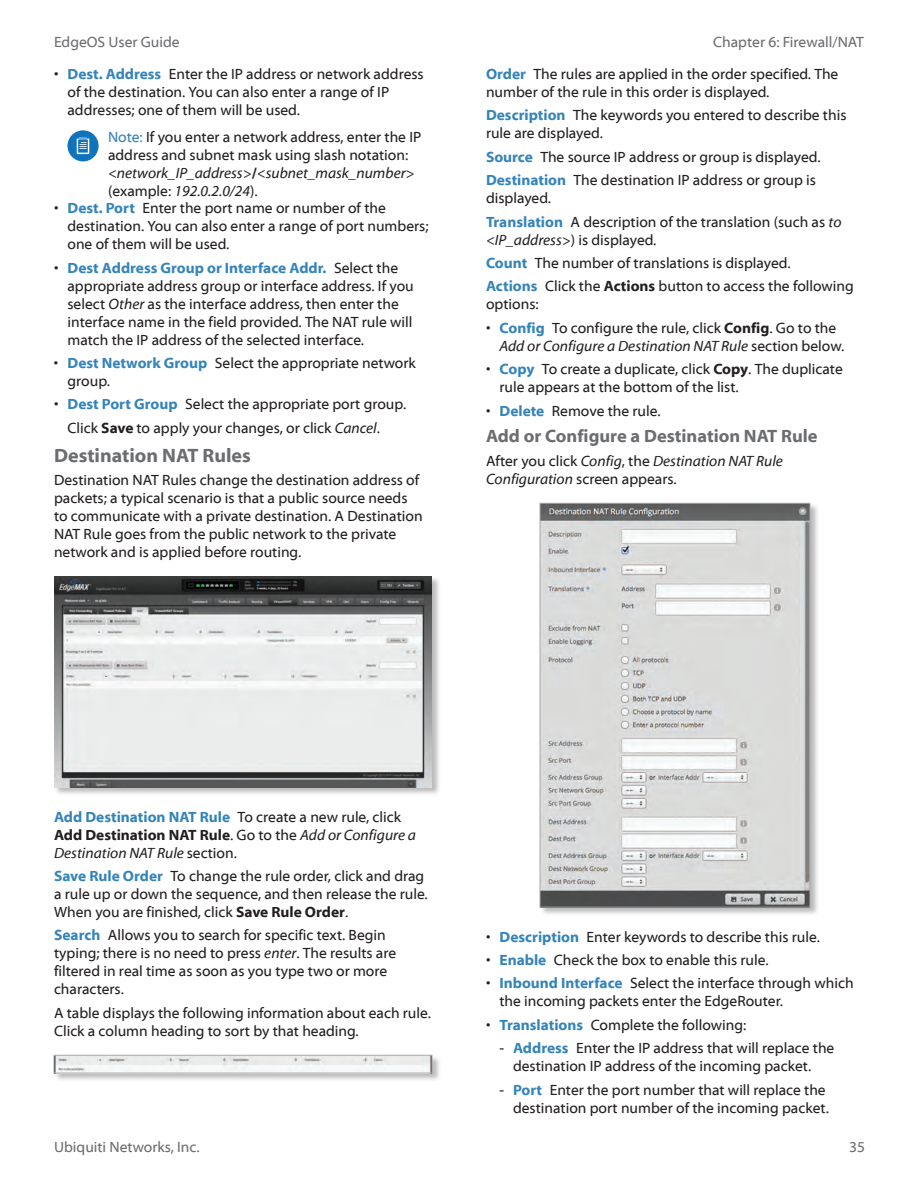
<style>
.page{position:relative;width:918px;height:1188px;background:#fff}
.page>*{position:absolute;margin:0;border:0;box-sizing:border-box;transform-origin:0 0}
.t1{font:700 19.5px "Myriad Web Pro";color:#6c6d70}
.t2{font:700 18px "Myriad Web Pro";color:#6c6d70}
.t3{font:15px/18px "Myriad Web Pro";color:#231f20}
.t4{font:italic 15px/18px "Myriad Web Pro";color:#231f20}
.t5{font:15px "Myriad Web Pro";color:#6c6d70}
.s1{font-weight:700;color:#3484ba}
.s2{color:#3484ba}
.s3{font-style:italic}
.s4{font-weight:700}
.s5{font-style:normal}
</style>
<div class="page">
<svg style="left:68px;top:130px;width:31px;height:31px"></svg>
<div style="left:54px;top:576px;width:387px;height:220px;background:#231f20;opacity:.3"></div>
<img style="left:54px;top:576px;width:378px;height:211px">
<div style="left:54px;top:1055px;width:387px;height:27px;background:#231f20;opacity:.3"></div>
<img style="left:56px;top:1057px;width:374px;height:14px">
<div style="left:54px;top:1055px;width:378px;height:18px;border:1px solid #a8a9ad"></div>
<div style="left:540px;top:503px;width:279px;height:413px;background:#231f20;opacity:.3"></div>
<img style="left:542px;top:505px;width:266px;height:400px">
<div style="left:540px;top:503px;width:270px;height:404px;border:1px solid #a8a9ad"></div>
<p class="t5" style="left:54px;top:34px;width:127px">EdgeOS User Guide</p>
<p class="t3" style="left:68px;top:65px;width:358px;text-indent:-14px">• <span class="s1">Dest. Address</span> Enter the IP address or network address of the destination. You can also enter a range of IP addresses; one of them will be used.</p>
<p class="t3" style="left:108px;top:128px;width:315px"><span class="s2">Note:</span> If you enter a network address, enter the IP address and subnet mask using slash notation: <span class="s3">&lt;network_IP_address&gt;</span><span class="s4">/</span><span class="s3">&lt;subnet_mask_number&gt; </span>(example: <span class="s3">192.0.2.0/24</span>).</p>
<p class="t3" style="left:68px;top:199px;width:363px;text-indent:-14px">• <span class="s1">Dest. Port</span> Enter the port name or number of the destination. You can also enter a range of port numbers; one of them will be used.</p>
<p class="t3" style="left:67px;top:259px;width:348px;text-indent:-13px">• <span class="s1">Dest Address Group or Interface Addr.</span> Select the appropriate address group or interface address. If you select <span class="s3">Other</span> as the interface address, then enter the interface name in the field provided. The NAT rule will match the IP address of the selected interface.</p>
<p class="t3" style="left:68px;top:354px;width:350px;text-indent:-14px">• <span class="s1">Dest Network Group</span> Select the appropriate network group.</p>
<p class="t3" style="left:67px;top:393px;width:340px;line-height:23.4px;text-indent:-13px">• <span class="s1">Dest Port Group</span> Select the appropriate port group.<br>Click <span class="s4">Save</span> to apply your changes, or click <span class="s3">Cancel</span>.</p>
<h1 class="t1" style="left:54px;top:444px;width:198px">Destination NAT Rules</h1>
<p class="t3" style="left:54px;top:471px;width:370px">Destination NAT Rules change the destination address of packets; a typical scenario is that a public source needs to communicate with a private destination. A Destination NAT Rule goes from the public network to the private network and is applied before routing.</p>
<p class="t5" style="left:713px;top:34px;width:152px">Chapter 6: Firewall/NAT</p>
<p class="t3" style="left:486px;top:65px;width:354px"><span class="s1">Order</span> The rules are applied in the order specified. The number of the rule in this order is displayed.</p>
<p class="t3" style="left:486px;top:107px;width:362px"><span class="s1">Description</span> The keywords you entered to describe this rule are displayed.</p>
<p class="t3" style="left:486px;top:145px;width:336px;line-height:23.4px"><span class="s1">Source</span> The source IP address or group is displayed.<br><span class="s1">Destination</span> The destination IP address or group is</p>
<p class="t3" style="left:486px;top:187px;width:357px;line-height:23.4px">displayed.<br><span class="s1">Translation</span> A description of the translation (such as <span class="s3">to</span></p>
<p class="t3" style="left:486px;top:228px;width:369px;line-height:23.4px"><span class="s3">&lt;IP_address&gt;</span>) is displayed.<br><span class="s1">Count</span> The number of translations is displayed.<br><span class="s1">Actions</span> Click the <span class="s4">Actions</span> button to access the following</p>
<p class="t3" style="left:486px;top:296px;width:54px">options:</p>
<p class="t3" style="left:500px;top:319px;width:346px;text-indent:-14px">• <span class="s1">Config</span> To configure the rule, click <span class="s4">Config</span>. Go to the<br><span class="s3">Add or Configure a Destination NAT Rule</span> section below.</p>
<p class="t3" style="left:500px;top:360px;width:345px;text-indent:-14px">• <span class="s1">Copy</span> To create a duplicate, click <span class="s4">Copy</span>. The duplicate rule appears at the bottom of the list.</p>
<p class="t3" style="left:486px;top:402px;width:176px">• <span class="s1">Delete</span> Remove the rule.</p>
<p class="t2" style="left:486px;top:427px;width:333px">Add or Configure a Destination NAT Rule</p>
<p class="t4" style="left:486px;top:452px;width:299px"><span class="s5">After you click</span> Config<span class="s5">, the</span> Destination NAT Rule<br>Configuration <span class="s5">screen appears.</span></p>
<p class="t3" style="left:54px;top:808px;width:364px"><span class="s1">Add Destination NAT Rule</span> To create a new rule, click<br><span class="s4">Add Destination NAT Rule</span>. Go to the <span class="s3">Add or Configure a<br>Destination NAT Rule</span> section.</p>
<p class="t3" style="left:54px;top:867px;width:375px"><span class="s1">Save Rule Order</span> To change the rule order, click and drag a rule up or down the sequence, and then release the rule.<br>When you are finished, click <span class="s4">Save Rule Order</span>.</p>
<p class="t3" style="left:54px;top:927px;width:344px"><span class="s1">Search</span> Allows you to search for specific text. Begin typing; there is no need to press <span class="s3">enter</span>. The results are filtered in real time as soon as you type two or more characters.</p>
<p class="t3" style="left:54px;top:1004px;width:378px">A table displays the following information about each rule.<br>Click a column heading to sort by that heading.</p>
<p class="t5" style="left:54px;top:1139px;width:147px">Ubiquiti Networks, Inc.</p>
<p class="t3" style="left:486px;top:928px;width:335px">• <span class="s1">Description</span> Enter keywords to describe this rule.</p>
<p class="t3" style="left:486px;top:951px;width:284px">• <span class="s1">Enable</span> Check the box to enable this rule.</p>
<p class="t3" style="left:500px;top:975px;width:356px;text-indent:-14px">• <span class="s1">Inbound Interface</span> Select the interface through which the incoming packets enter the EdgeRouter.</p>
<p class="t3" style="left:486px;top:1016px;width:262px">• <span class="s1">Translations</span> Complete the following:</p>
<p class="t3" style="left:513px;top:1039px;width:323px;text-indent:-14px">- <span class="s1">Address</span> Enter the IP address that will replace the destination IP address of the incoming packet.</p>
<p class="t3" style="left:500px;top:1081px;width:331px;text-align:right">- <span class="s1">Port</span> Enter the port number that will replace the destination port number of the incoming packet.</p>
<p class="t5" style="left:849px;top:1139px;width:17px">35</p>
</div>
